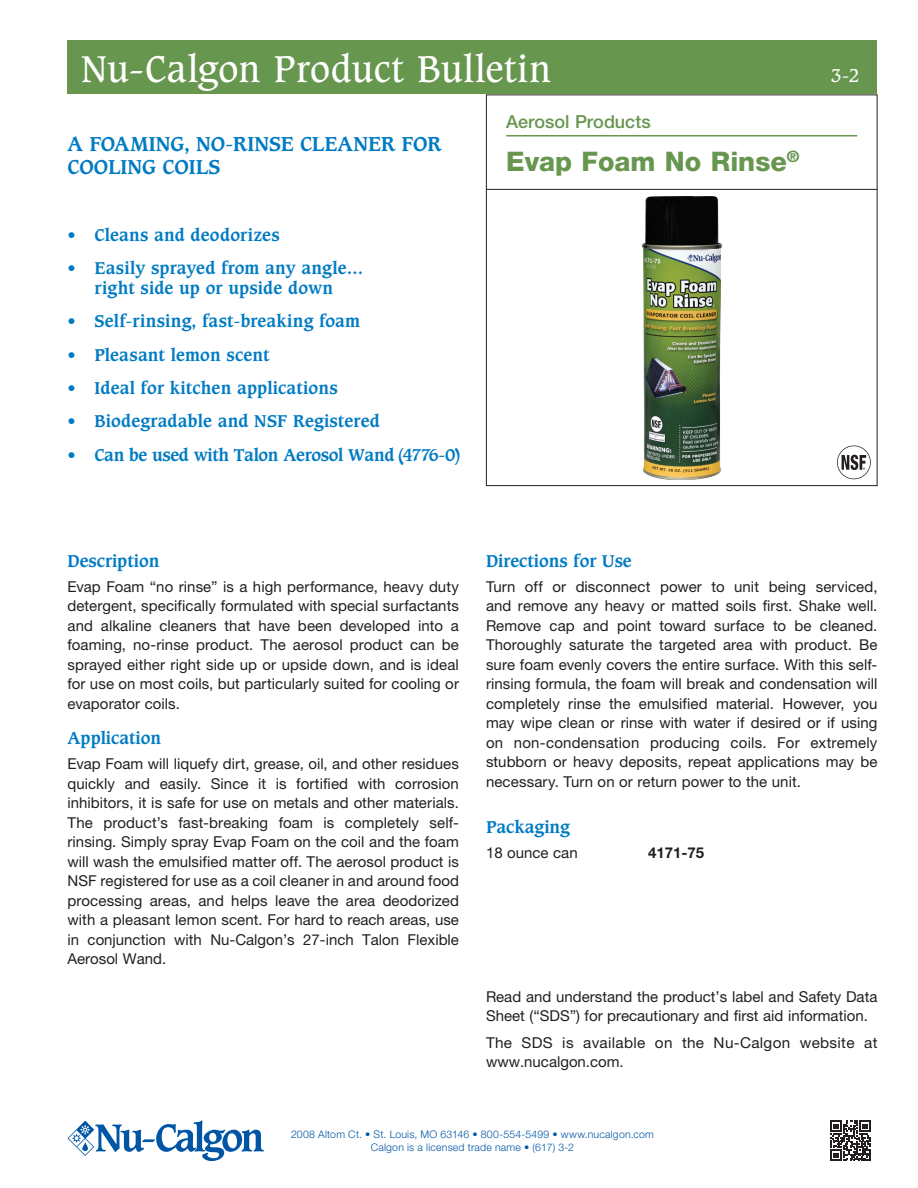
<style>
.page{position:relative;width:918px;height:1188px;background:#fff}
.page>*{position:absolute;margin:0;border:0;box-sizing:border-box;transform-origin:0 0}
.t1{font:36px "Caxton Std";letter-spacing:.015em;color:#fff}
.Product_name{font:800 27px "Helvetica Neue LT Pro";color:#67964f}
.Subheading_1{font:700 19.5px/23.4px "Caxton Std";color:#007bc3}
.Section_Name{font:500 18px "Helvetica Neue LT Pro";color:#67964f}
.t2{font:18px "Caxton Std";color:#fff}
.Subhead{font:700 16.5px/19.8px "Caxton Std";letter-spacing:.01em;color:#007bc3;text-align:center}
.Subhead-2{font:700 16.5px "Caxton Std";letter-spacing:-.02em;color:#007bc3}
.Paragraph_Text{font:15px/19.5px "Helvetica Neue LT Pro";color:#231f20;text-align:justify}
.Paragraph_Text-2{font:15px/19.5px "Helvetica Neue LT Pro";letter-spacing:.02em;color:#231f20}
.Paragraph_Text-3{font:700 15px "Helvetica Neue LT Pro";color:#231f20}
.t3{font:300 10.5px "Helvetica Neue LT Pro";letter-spacing:.02em;color:#0155a5}
</style>
<div class="page">
<div style="left:486px;top:94px;width:392px;height:392px;border:1px solid #231f20"></div>
<svg style="left:830px;top:1120px;width:41px;height:41px"></svg>
<hr style="left:486px;top:189px;width:391px;height:1px;background:#231f20">
<div style="left:68px;top:40px;width:810px;height:54px;background:#67964f"></div>
<hr style="left:506px;top:135px;width:351px;height:1px;background:#67964f">
<svg style="left:68px;top:1120px;width:196px;height:41px"></svg>
<img style="left:641px;top:196px;width:82px;height:284px">
<svg style="left:837px;top:446px;width:34px;height:33px"></svg>
<p class="t1" style="left:81px;top:48px;width:472px">Nu-Calgon Product Bulletin</p>
<p class="Subheading_1" style="left:68px;top:132px;width:375px">A FOAMING, NO-RINSE CLEANER FOR<br>COOLING COILS</p>
<p class="Subhead" style="left:68px;top:225px;width:214px">• Cleans and deodorizes</p>
<p class="Subhead" style="left:68px;top:259px;width:297px">• Easily sprayed from any angle… right side up or upside down</p>
<p class="Subhead" style="left:68px;top:312px;width:294px">• Self-rinsing, fast-breaking foam</p>
<p class="Subhead" style="left:68px;top:345px;width:204px">• Pleasant lemon scent</p>
<p class="Subhead" style="left:68px;top:378px;width:272px">• Ideal for kitchen applications</p>
<p class="Subhead" style="left:68px;top:412px;width:314px">• Biodegradable and NSF Registered</p>
<p class="Subhead-2" style="left:68px;top:444px;width:396px">• Can be used with Talon Aerosol Wand(4776-0)</p>
<p class="Section_Name" style="left:506px;top:110px;width:146px">Aerosol Products</p>
<p class="Product_name" style="left:506px;top:145px;width:295px">Evap Foam No Rinse<sup>®</sup></p>
<p class="t2" style="left:831px;top:65px;width:30px">3-2</p>
<p class="Subhead" style="left:68px;top:551px;width:93px">Description</p>
<p class="Paragraph_Text" style="left:68px;top:576px;width:393px">Evap Foam “no rinse” is a high performance, heavy duty detergent, specifically formulated with special surfactants and alkaline cleaners that have been developed into a foaming, no-rinse product. The aerosol product can be sprayed either right side up or upside down, and is ideal for use on most coils, but particularly suited for cooling or evaporator coils.</p>
<p class="Subhead" style="left:68px;top:729px;width:95px">Application</p>
<p class="Paragraph_Text" style="left:68px;top:754px;width:393px">Evap Foam will liquefy dirt, grease, oil, and other residues quickly and easily. Since it is fortified with corrosion inhibitors, it is safe for use on metals and other materials.<br>The product’s fast-breaking foam is completely self&shy;rinsing. Simply spray Evap Foam on the coil and the foam will wash the emulsified matter off. The aerosol product is NSF registered for use as a coil cleaner in and around food processing areas, and helps leave the area deodorized with a pleasant lemon scent. For hard to reach areas, use in conjunction with Nu-Calgon’s 27-inch Talon Flexible Aerosol Wand.</p>
<p class="Subhead" style="left:486px;top:551px;width:147px">Directions for Use</p>
<p class="Paragraph_Text" style="left:486px;top:576px;width:393px">Turn off or disconnect power to unit being serviced, and remove any heavy or matted soils first. Shake well.<br>Remove cap and point toward surface to be cleaned.<br>Thoroughly saturate the targeted area with product. Be sure foam evenly covers the entire surface. With this self&shy;rinsing formula, the foam will break and condensation will completely rinse the emulsified material. However, you may wipe clean or rinse with water if desired or if using on non-condensation producing coils. For extremely stubborn or heavy deposits, repeat applications may be necessary. Turn on or return power to the unit.</p>
<p class="Subhead" style="left:486px;top:818px;width:86px">Packaging</p>
<p class="Paragraph_Text" style="left:486px;top:843px;width:93px">18 ounce can</p>
<p class="Paragraph_Text-3" style="left:648px;top:843px;width:58px">4171-75</p>
<p class="Paragraph_Text" style="left:486px;top:987px;width:393px">Read and understand the product’s label and Safety Data<br>Sheet (“SDS”) for precautionary and first aid information.</p>
<p class="Paragraph_Text-2" style="left:486px;top:1032px;width:393px">The SDS is available on the Nu-Calgon website at www.nucalgon.com.</p>
<p class="t3" style="left:291px;top:1128px;width:364px">2008 Altom Ct. • St. Louis, MO 63146 • 800-554-5499 • www.nucalgon.com</p>
<p class="t3" style="left:371px;top:1141px;width:205px">Calgon is a licensed trade name • (617) 3-2</p>
</div>
